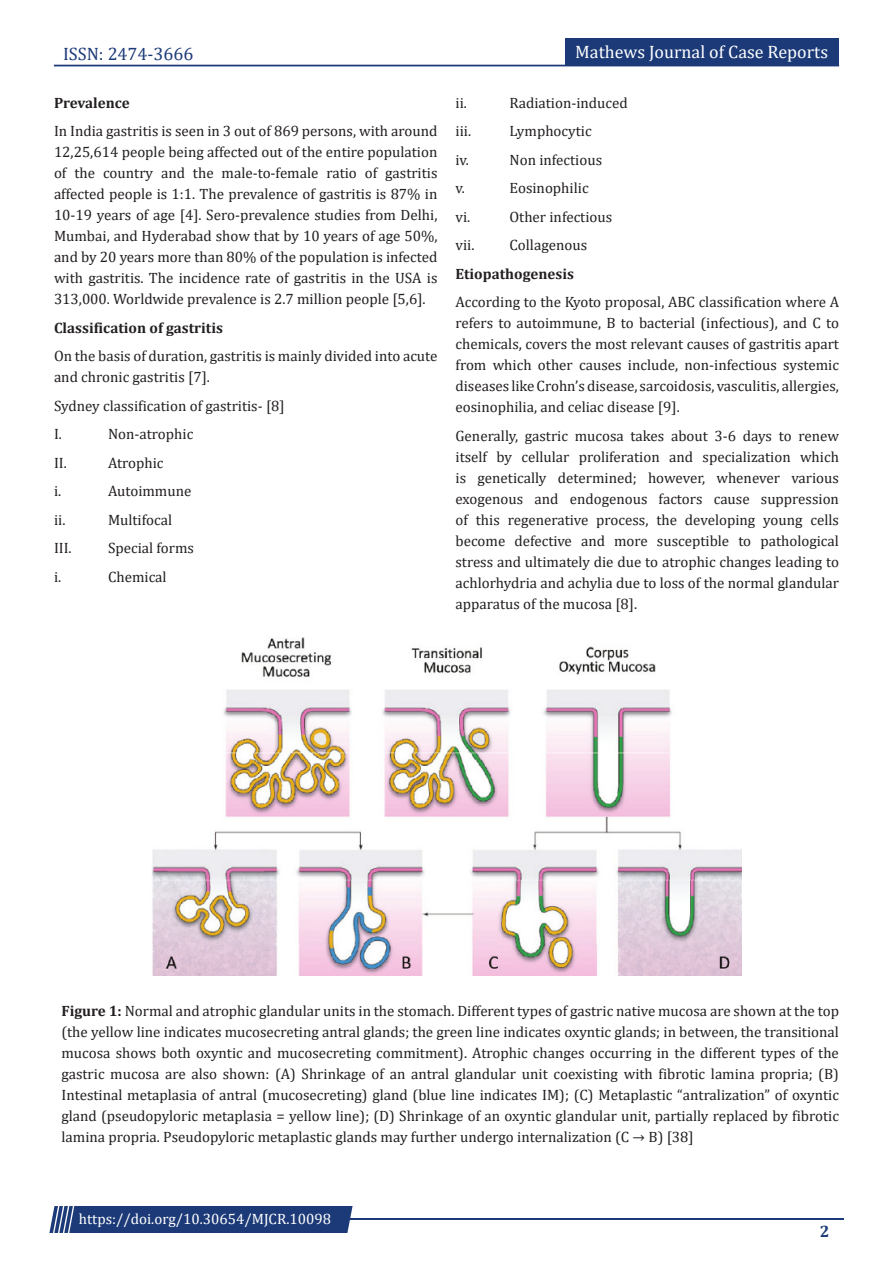
<style>
.page{position:relative;width:893px;height:1263px;background:#fff}
.page>*{position:absolute;margin:0;border:0;box-sizing:border-box;transform-origin:0 0}
.t1{font:18px "Cambria";color:#fff}
.t2{font:18px "Cambria";color:#1c3a78}
.t3{font:700 16.5px "Cambria";color:#1c3a78}
.t4{font:15px/21px "Cambria";color:#231f20;text-align:justify}
.t5{font:700 15px "Cambria";color:#231f20}
.t6{font:15px "Cambria";color:#fff}
.s1{font-weight:700}
</style>
<div class="page">
<div style="left:54px;top:65px;width:785px;height:1px;border:1px solid #1c3a78"></div>
<div style="left:565px;top:39px;width:274px;height:27px;background:#1c3a78"></div>
<hr style="left:310px;top:1219px;width:534px;height:1px;background:#1c3a78">
<div style="left:49px;top:1206px;width:304px;height:27px;background:#1c3a78"></div>
<img style="left:151px;top:638px;width:590px;height:338px">
<p class="t2" style="left:63px;top:43px;width:132px">ISSN: 2474-3666</p>
<p class="t5" style="left:54px;top:92px;width:77px">Prevalence</p>
<p class="t4" style="left:54px;top:120px;width:385px">In India gastritis is seen in 3 out of 869 persons, with around 12,25,614 people being affected out of the entire population of the country and the male-to-female ratio of gastritis affected people is 1:1. The prevalence of gastritis is 87% in 10-19 years of age [4]. Sero-prevalence studies from Delhi, Mumbai, and Hyderabad show that by 10 years of age 50%, and by 20 years more than 80% of the population is infected with gastritis. The incidence rate of gastritis in the USA is 313,000. Worldwide prevalence is 2.7 million people [5,6].</p>
<p class="t5" style="left:54px;top:317px;width:170px">Classification of gastritis</p>
<p class="t4" style="left:54px;top:345px;width:385px">On the basis of duration, gastritis is mainly divided into acute and chronic gastritis [7].</p>
<p class="t4" style="left:54px;top:395px;width:232px">Sydney classification of gastritis- [8]</p>
<p class="t4" style="left:54px;top:423px;width:9px">I.</p>
<p class="t4" style="left:108px;top:423px;width:87px">Non-atrophic</p>
<p class="t4" style="left:54px;top:452px;width:14px">II.</p>
<p class="t4" style="left:108px;top:452px;width:57px">Atrophic</p>
<p class="t4" style="left:54px;top:480px;width:9px">i.</p>
<p class="t4" style="left:108px;top:480px;width:85px">Autoimmune</p>
<p class="t4" style="left:54px;top:509px;width:13px">ii.</p>
<p class="t4" style="left:108px;top:509px;width:66px">Multifocal</p>
<p class="t4" style="left:54px;top:537px;width:19px">III.</p>
<p class="t4" style="left:108px;top:537px;width:88px">Special forms</p>
<p class="t4" style="left:54px;top:566px;width:9px">i.</p>
<p class="t4" style="left:108px;top:566px;width:60px">Chemical</p>
<p class="t1" style="left:575px;top:41px;width:254px">Mathews Journal of Case Reports</p>
<p class="t4" style="left:455px;top:92px;width:13px">ii.</p>
<p class="t4" style="left:509px;top:92px;width:120px">Radiation-induced</p>
<p class="t4" style="left:455px;top:120px;width:17px">iii.</p>
<p class="t4" style="left:509px;top:120px;width:84px">Lymphocytic</p>
<p class="t4" style="left:455px;top:149px;width:15px">iv.</p>
<p class="t4" style="left:509px;top:149px;width:94px">Non infectious</p>
<p class="t4" style="left:455px;top:177px;width:11px">v.</p>
<p class="t4" style="left:509px;top:177px;width:81px">Eosinophilic</p>
<p class="t4" style="left:455px;top:206px;width:16px">vi.</p>
<p class="t4" style="left:509px;top:206px;width:104px">Other infectious</p>
<p class="t4" style="left:455px;top:234px;width:20px">vii.</p>
<p class="t4" style="left:509px;top:234px;width:79px">Collagenous</p>
<p class="t5" style="left:455px;top:263px;width:120px">Etiopathogenesis</p>
<p class="t4" style="left:455px;top:291px;width:385px">According to the Kyoto proposal, ABC classification where A refers to autoimmune, B to bacterial (infectious), and C to chemicals, covers the most relevant causes of gastritis apart from which other causes include, non-infectious systemic diseases like Crohn’s disease, sarcoidosis, vasculitis, allergies, eosinophilia, and celiac disease [9].</p>
<p class="t4" style="left:455px;top:425px;width:385px">Generally, gastric mucosa takes about 3-6 days to renew itself by cellular proliferation and specialization which is genetically determined; however, whenever various exogenous and endogenous factors cause suppression of this regenerative process, the developing young cells become defective and more susceptible to pathological stress and ultimately die due to atrophic changes leading to achlorhydria and achylia due to loss of the normal glandular apparatus of the mucosa [8].</p>
<p class="t4" style="left:62px;top:1000px;width:779px"><span class="s1">Figure 1:</span> Normal and atrophic glandular units in the stomach. Different types of gastric native mucosa are shown at the top (the yellow line indicates mucosecreting antral glands; the green line indicates oxyntic glands; in between, the transitional mucosa shows both oxyntic and mucosecreting commitment). Atrophic changes occurring in the different types of the gastric mucosa are also shown: (A) Shrinkage of an antral glandular unit coexisting with fibrotic lamina propria; (B)<br>Intestinal metaplasia of antral (mucosecreting) gland (blue line indicates IM); (C) Metaplastic “antralization” of oxyntic gland (pseudopyloric metaplasia = yellow line); (D) Shrinkage of an oxyntic glandular unit, partially replaced by fibrotic lamina propria. Pseudopyloric metaplastic glands may further undergo internalization (C → B) [38]</p>
<p class="t6" style="left:79px;top:1210px;width:254px">https://doi.org/10.30654/MJCR.10098</p>
<p class="t3" style="left:820px;top:1220px;width:11px">2</p>
</div>
